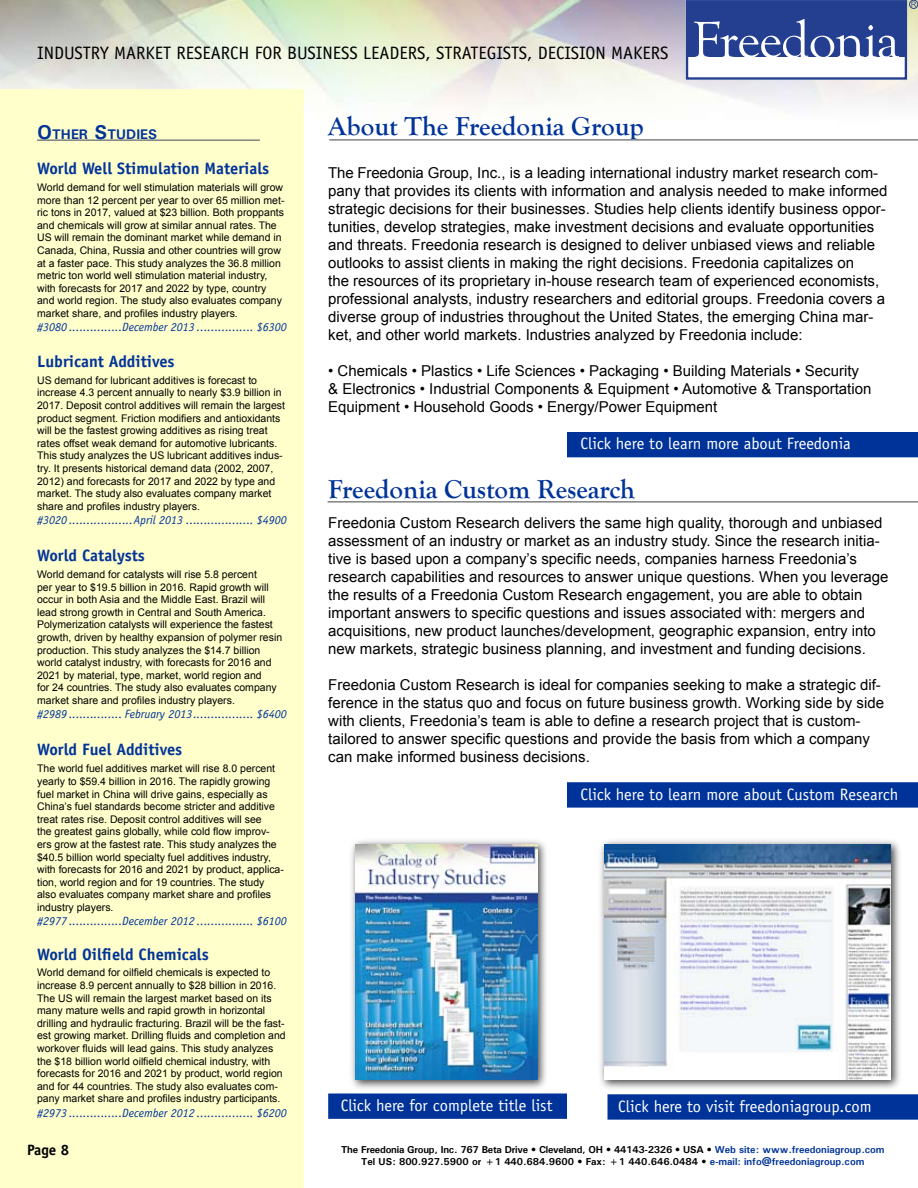
<style>
.page{position:relative;width:918px;height:1188px;background:#fff}
.page>*{position:absolute;margin:0;border:0;box-sizing:border-box;transform-origin:0 0}
.t1{font:700 27px "Goudy Old Style T";color:#039}
.t2{font:18px "Officina Sans";color:#000}
.t3{font:16.5px "Officina Sans";color:#fff}
.t4{font:700 16.5px "Officina Sans";color:#039}
.t5{font:15px/18px "Arial";color:#000}
.t6{font:700 15px "Officina Sans";color:#000}
.t7{font:700 13.95px "Univers";color:#039}
.t8{font:italic 12px "Officina Sans";color:#039}
.t9{font:10.5px/12.6px "Arial";color:#000}
.t10{font:700 10.05px/12px "Univers";color:#000;text-align:center}
.s1{font-size:19.95px}
.s2{font-style:italic}
.s3{color:#039}
</style>
<div class="page">
<div style="left:0;top:89px;width:304px;height:1099px;background:#ffc"></div>
<hr style="left:329px;top:139px;width:589px;height:2px;background:#808284">
<hr style="left:328px;top:501px;width:590px;height:2px;background:#808284">
<div style="left:567px;top:432px;width:351px;height:25px;background:#039"></div>
<div style="left:568px;top:783px;width:349px;height:24px;background:#039"></div>
<div style="left:567px;top:782px;width:351px;height:26px;border:2px solid #039"></div>
<div style="left:329px;top:1094px;width:237px;height:24px;background:#039"></div>
<div style="left:328px;top:1094px;width:239px;height:25px;border:2px solid #039"></div>
<hr style="left:37px;top:139px;width:223px;height:2px;background:#808284">
<div style="left:686px;top:0;width:221px;height:80px;border:2px solid #243e90"></div>
<div style="left:687px;top:1px;width:218px;height:56px;background:#243e90"></div>
<svg style="left:694px;top:19px;width:205px;height:38px"></svg>
<div style="left:909px;top:0;width:9px;height:9px;border:1px solid #243e90;border-radius:50%"></div>
<svg style="left:911px;top:2px;width:5px;height:5px"></svg>
<div style="left:608px;top:1095px;width:309px;height:24px;background:#039"></div>
<div style="left:608px;top:1094px;width:310px;height:26px;border:2px solid #039"></div>
<div style="left:597px;top:837px;width:306px;height:255px;background:#000;opacity:.75"></div>
<img style="left:605px;top:845px;width:286px;height:235px">
<div style="left:348px;top:837px;width:202px;height:255px;background:#000;opacity:.75"></div>
<img style="left:355px;top:845px;width:183px;height:235px">
<h2 class="t2" style="left:37px;top:42px;width:633px">INDUSTRY MARKET RESEARCH FOR BUSINESS LEADERS, STRATEGISTS, DECISION MAKERS</h2>
<h3 class="t7" style="left:37px;top:126px;width:120px"><span class="s1">O</span>ther <span class="s1">S</span>tudies</h3>
<h3 class="t4" style="left:37px;top:158px;width:234px">World Well Stimulation Materials</h3>
<p class="t9" style="left:37px;top:181px;width:249px">World demand for well stimulation materials will grow more than 12 percent per year to over 65 million met&shy;ric tons in 2017, valued at $23 billion. Both proppants and chemicals will grow at similar annual rates. The US will remain the dominant market while demand in Canada, China, Russia and other countries will grow at a faster pace. This study analyzes the 36.8 million metric ton world well stimulation material industry, with forecasts for 2017 and 2022 by type, country and world region. The study also evaluates company market share, and profiles industry players.</p>
<p class="t8" style="left:37px;top:320px;width:251px">#3080 ...............December 2013 ................ $6300</p>
<h3 class="t4" style="left:37px;top:351px;width:139px">Lubricant Additives</h3>
<p class="t9" style="left:37px;top:374px;width:250px">US demand for lubricant additives is forecast to increase 4.3 percent annually to nearly $3.9 billion in 2017. Deposit control additives will remain the largest product segment. Friction modifiers and antioxidants will be the fastest growing additives as rising treat rates offset weak demand for automotive lubricants.<br>This study analyzes the US lubricant additives indus&shy;try. It presents historical demand data (2002, 2007, 2012) and forecasts for 2017 and 2022 by type and market. The study also evaluates company market share and profiles industry players.</p>
<p class="t8" style="left:37px;top:513px;width:251px">#3020 ..................April 2013 ................... $4900</p>
<h3 class="t4" style="left:37px;top:545px;width:109px">World Catalysts</h3>
<p class="t9" style="left:37px;top:568px;width:247px">World demand for catalysts will rise 5.8 percent<br>per year to $19.5 billion in 2016. Rapid growth will occur in both Asia and the Middle East. Brazil will lead strong growth in Central and South America.<br>Polymerization catalysts will experience the fastest growth, driven by healthy expansion of polymer resin production. This study analyzes the $14.7 billion world catalyst industry, with forecasts for 2016 and 2021 by material, type, market, world region and<br>for 24 countries. The study also evaluates company market share and profiles industry players.</p>
<p class="t8" style="left:37px;top:707px;width:251px">#2989 ............... February 2013................. $6400</p>
<h3 class="t4" style="left:37px;top:739px;width:147px">World Fuel Additives</h3>
<p class="t9" style="left:37px;top:762px;width:248px">The world fuel additives market will rise 8.0 percent yearly to $59.4 billion in 2016. The rapidly growing fuel market in China will drive gains, especially as China’s fuel standards become stricter and additive treat rates rise. Deposit control additives will see<br>the greatest gains globally, while cold flow improv&shy;ers grow at the fastest rate. This study analyzes the $40.5 billion world specialty fuel additives industry, with forecasts for 2016 and 2021 by product, applica&shy;tion, world region and for 19 countries. The study also evaluates company market share and profiles industry players.</p>
<p class="t8" style="left:37px;top:914px;width:251px">#2977 ...............December 2012 ................ $6100</p>
<h3 class="t4" style="left:37px;top:944px;width:173px">World Oilfield Chemicals</h3>
<p class="t9" style="left:37px;top:967px;width:250px">World demand for oilfield chemicals is expected to increase 8.9 percent annually to $28 billion in 2016.<br>The US will remain the largest market based on its many mature wells and rapid growth in horizontal drilling and hydraulic fracturing. Brazil will be the fast&shy;est growing market. Drilling fluids and completion and workover fluids will lead gains. This study analyzes the $18 billion world oilfield chemical industry, with forecasts for 2016 and 2021 by product, world region and for 44 countries. The study also evaluates com&shy;pany market share and profiles industry participants.</p>
<p class="t8" style="left:37px;top:1106px;width:251px">#2973 ...............December 2012 ................ $6200</p>
<h3 class="t6" style="left:27px;top:1140px;width:44px">Page 8</h3>
<h1 class="t1" style="left:328px;top:111px;width:317px">About The Freedonia Group</h1>
<p class="t5" style="left:328px;top:164px;width:561px">The Freedonia Group, Inc., is a leading international industry market research com&shy;pany that provides its clients with information and analysis needed to make informed strategic decisions for their businesses. Studies help clients identify business oppor&shy;tunities, develop strategies, make investment decisions and evaluate opportunities and threats. Freedonia research is designed to deliver unbiased views and reliable outlooks to assist clients in making the right decisions. Freedonia capitalizes on<br>the resources of its proprietary in-house research team of experienced economists, professional analysts, industry researchers and editorial groups. Freedonia covers a diverse group of industries throughout the United States, the emerging China mar&shy;ket, and other world markets. Industries analyzed by Freedonia include:</p>
<h3 class="t5" style="left:328px;top:362px;width:545px"><span class="s2">•</span> Chemicals • Plastics • Life Sciences • Packaging • Building Materials • Security &amp; Electronics • Industrial Components &amp; Equipment • Automotive &amp; Transportation<br>Equipment • Household Goods • Energy/Power Equipment</h3>
<h3 class="t3" style="left:580px;top:434px;width:272px">Click here to learn more about Freedonia</h3>
<h1 class="t1" style="left:328px;top:474px;width:308px">Freedonia Custom Research</h1>
<p class="t5" style="left:328px;top:514px;width:562px">Freedonia Custom Research delivers the same high quality, thorough and unbiased assessment of an industry or market as an industry study. Since the research initia&shy;tive is based upon a company’s specific needs, companies harness Freedonia’s research capabilities and resources to answer unique questions. When you leverage the results of a Freedonia Custom Research engagement, you are able to obtain important answers to specific questions and issues associated with: mergers and acquisitions, new product launches/development, geographic expansion, entry into new markets, strategic business planning, and investment and funding decisions.</p>
<p class="t5" style="left:328px;top:676px;width:557px">Freedonia Custom Research is ideal for companies seeking to make a strategic dif&shy;ference in the status quo and focus on future business growth. Working side by side with clients, Freedonia’s team is able to define a research project that is custom&shy;tailored to answer specific questions and provide the basis from which a company can make informed business decisions.</p>
<h3 class="t3" style="left:580px;top:784px;width:319px">Click here to learn more about Custom Research</h3>
<h3 class="t3" style="left:341px;top:1096px;width:213px">Click here for complete title list</h3>
<h3 class="t3" style="left:618px;top:1096px;width:255px">Click here to visit freedoniagroup.com</h3>
<p class="t10" style="left:341px;top:1143px;width:545px">The Freedonia Group, Inc. 767 Beta Drive • Cleveland, OH • 44143-2326 • USA • <span class="s3">Web site: www.freedoniagroup.com<br></span>Tel US: 800.927.5900 or +1 440.684.9600 • Fax: +1 440.646.0484 • <span class="s3">e-mail: info@freedoniagroup.com</span></p>
</div>
